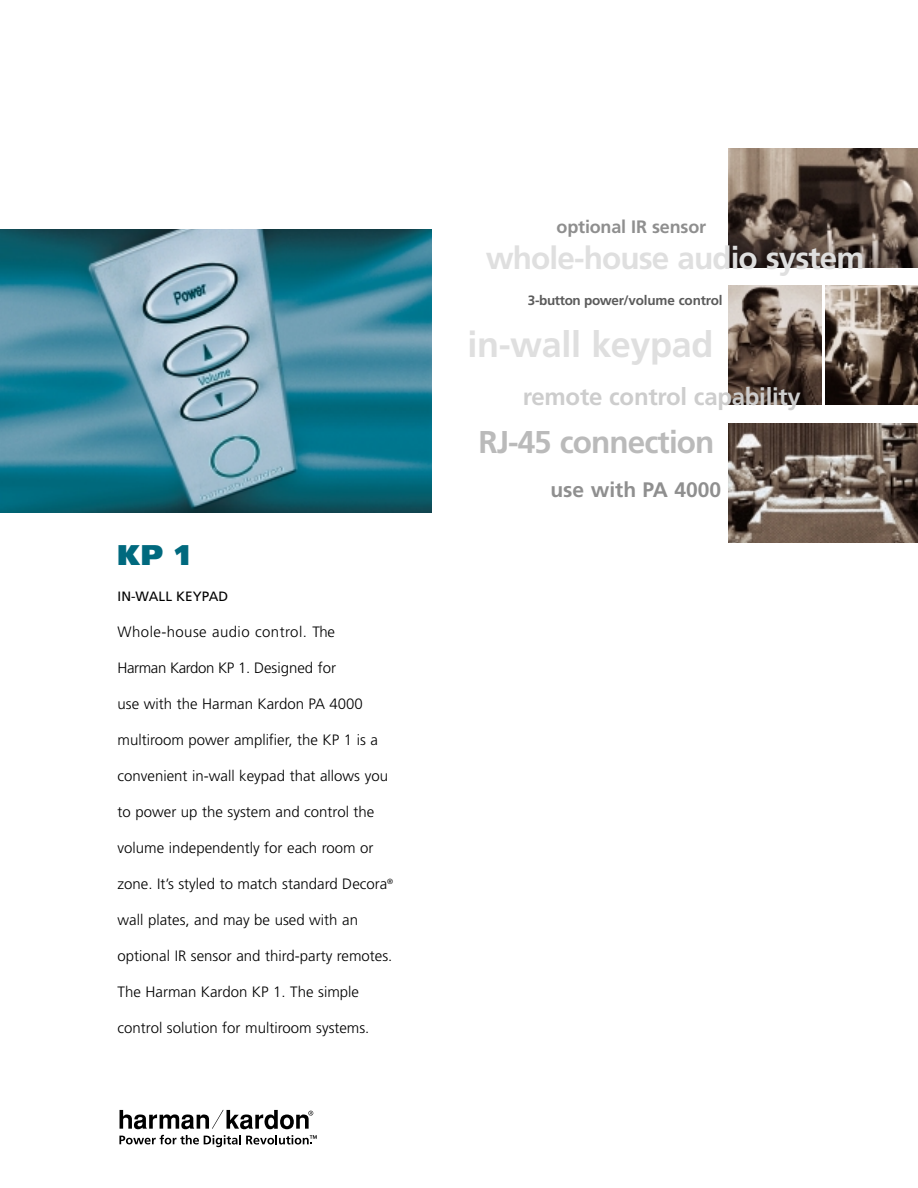
<style>
.page{position:relative;width:918px;height:1188px;background:#fff}
.page>*{position:absolute;margin:0;border:0;box-sizing:border-box;transform-origin:0 0}
.t1{font:700 36px "Frutiger";letter-spacing:-.01em;color:#dfdfdf}
.t2{font:700 31.5px "Frutiger";letter-spacing:-.03em;color:#dfdfdf}
.t3{font:700 31.5px "Frutiger";letter-spacing:-.03em;color:#bababa}
.t4{font:900 28.5px "Frutiger";color:#00697e}
.t5{font:700 24px "Frutiger";letter-spacing:-.01em;color:#cdcdcd}
.t6{font:700 21px "Frutiger";color:#8f8f8f}
.t7{font:700 18px "Frutiger";letter-spacing:-.01em;color:#8f8f8f}
.t8{font:300 15px "Frutiger";color:#000}
.t9{font:300 15px "Frutiger";letter-spacing:.03em;color:#000}
.t10{font:300 15px "Frutiger";letter-spacing:-.03em;color:#000}
.t11{font:700 13.5px "Frutiger";letter-spacing:-.02em;color:#5b5b5b}
.t12{font:13.5px "Frutiger";color:#000}
</style>
<div class="page">
<svg style="left:120px;top:1110px;width:193px;height:19px"></svg>
<svg style="left:119px;top:1135px;width:198px;height:12px"></svg>
<img style="left:729px;top:423px;width:189px;height:119px">
<img style="left:0;top:230px;width:432px;height:283px">
<img style="left:825px;top:285px;width:93px;height:120px">
<img style="left:729px;top:285px;width:92px;height:120px">
<img style="left:729px;top:148px;width:189px;height:120px">
<h3 class="t4" style="left:118px;top:544px;width:74px">KP 1</h3>
<p class="t12" style="left:118px;top:591px;width:112px">IN-WALL KEYPAD</p>
<p class="t9" style="left:118px;top:626px;width:219px">Whole-house audio control. The</p>
<p class="t10" style="left:118px;top:662px;width:220px">Harman Kardon KP 1. Designed for</p>
<p class="t8" style="left:118px;top:698px;width:247px">use with the Harman Kardon PA 4000</p>
<p class="t8" style="left:118px;top:734px;width:262px">multiroom power amplifier, the KP 1 is a</p>
<p class="t8" style="left:118px;top:770px;width:272px">convenient in-wall keypad that allows you</p>
<p class="t8" style="left:118px;top:806px;width:258px">to power up the system and control the</p>
<p class="t8" style="left:118px;top:842px;width:257px">volume independently for each room or</p>
<p class="t8" style="left:118px;top:878px;width:277px">zone. It’s styled to match standard Decora<sup>®</sup></p>
<p class="t8" style="left:118px;top:914px;width:242px">wall plates, and may be used with an</p>
<p class="t8" style="left:118px;top:950px;width:276px">optional IR sensor and third-party remotes.</p>
<p class="t8" style="left:118px;top:986px;width:243px">The Harman Kardon KP 1. The simple</p>
<p class="t8" style="left:118px;top:1022px;width:253px">control solution for multiroom systems.</p>
<p class="t7" style="left:557px;top:219px;width:151px">optional IR sensor</p>
<h2 class="t2" style="left:486px;top:245px;width:380px">whole-house audio system</h2>
<p class="t11" style="left:528px;top:295px;width:196px">3-button power/volume control</p>
<h1 class="t1" style="left:468px;top:330px;width:247px">in-wall keypad</h1>
<h3 class="t5" style="left:523px;top:387px;width:280px">remote control capability</h3>
<h2 class="t3" style="left:478px;top:429px;width:238px">RJ-45 connection</h2>
<h3 class="t6" style="left:551px;top:481px;width:172px">use with PA 4000</h3>
</div>
